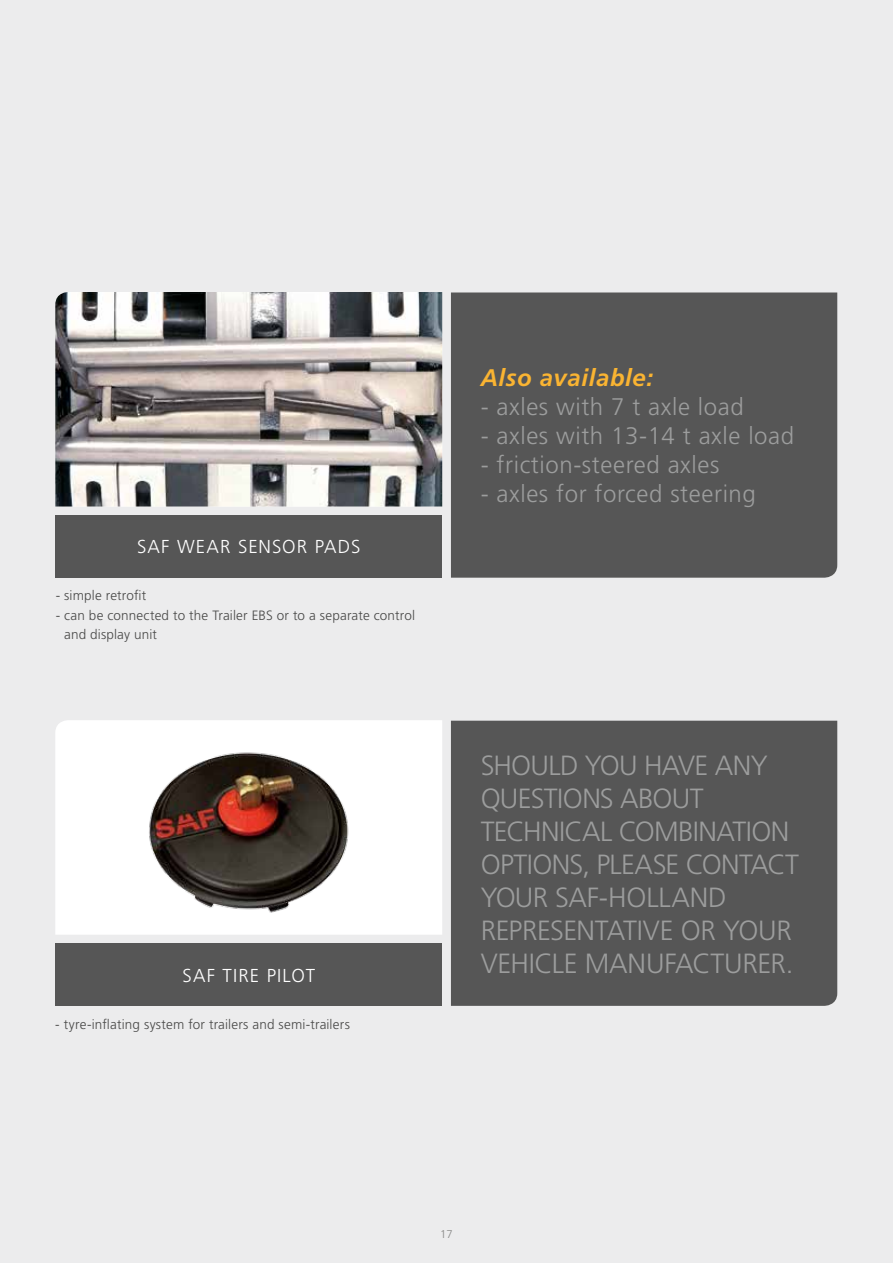
<style>
.page{position:relative;width:893px;height:1263px;background:#ececed}
.page>*{position:absolute;margin:0;border:0;box-sizing:border-box;transform-origin:0 0}
.t1{font:300 27.75px/33px "Frutiger";letter-spacing:-.02em;color:#9c9d9d}
.t2{font:300 24px "Frutiger";letter-spacing:.025em;color:#9c9d9d}
.t3{font:italic 700 24px "Frutiger";letter-spacing:.025em;color:#fab432}
.t4{font:300 18.75px "Frutiger";letter-spacing:.06em;color:#fff}
.t5{font:300 13.5px/19.5px "Frutiger";letter-spacing:.01em;color:#494948}
.t6{font:300 11.25px "Frutiger";color:#878786}
</style>
<div class="page">
<div style="left:55px;top:515px;width:387px;height:63px;background:#565656"></div>
<div style="left:55px;top:943px;width:387px;height:63px;background:#565656"></div>
<div style="left:451px;top:721px;width:386px;height:285px;background:#565656"></div>
<img style="left:55px;top:292px;width:387px;height:214px">
<div style="left:55px;top:720px;width:387px;height:215px;background:#fff"></div>
<img style="left:118px;top:733px;width:261px;height:195px">
<div style="left:451px;top:292px;width:386px;height:286px;background:#565656"></div>
<h3 class="t4" style="left:137px;top:536px;width:225px">SAF WEAR SENSOR PADS</h3>
<p class="t5" style="left:56px;top:586px;width:92px">- simple retrofit</p>
<p class="t5" style="left:64px;top:605px;width:352px;text-indent:-9px">- can be connected to the Trailer EBS or to a separate control and display unit</p>
<h3 class="t4" style="left:183px;top:964px;width:134px">SAF TIRE PILOT</h3>
<p class="t5" style="left:55px;top:1015px;width:296px">- tyre-inflating system for trailers and semi-trailers</p>
<h2 class="t3" style="left:481px;top:364px;width:174px">Also available:</h2>
<h2 class="t2" style="left:481px;top:393px;width:265px">- axles with 7 t axle load</h2>
<h2 class="t2" style="left:481px;top:422px;width:315px">- axles with 13-14 t axle load</h2>
<h2 class="t2" style="left:481px;top:451px;width:240px">- friction-steered axles</h2>
<h2 class="t2" style="left:481px;top:480px;width:277px">- axles for forced steering</h2>
<h1 class="t1" style="left:481px;top:749px;width:320px">SHOULD YOU HAVE ANY<br>QUESTIONS ABOUT<br>TECHNICAL COMBINATION<br>OPTIONS, PLEASE CONTACT<br>YOUR SAF-HOLLAND<br>REPRESENTATIVE OR YOUR<br>VEHICLE MANUFACTURER.</h1>
<p class="t6" style="left:440px;top:1227px;width:14px">17</p>
</div>
